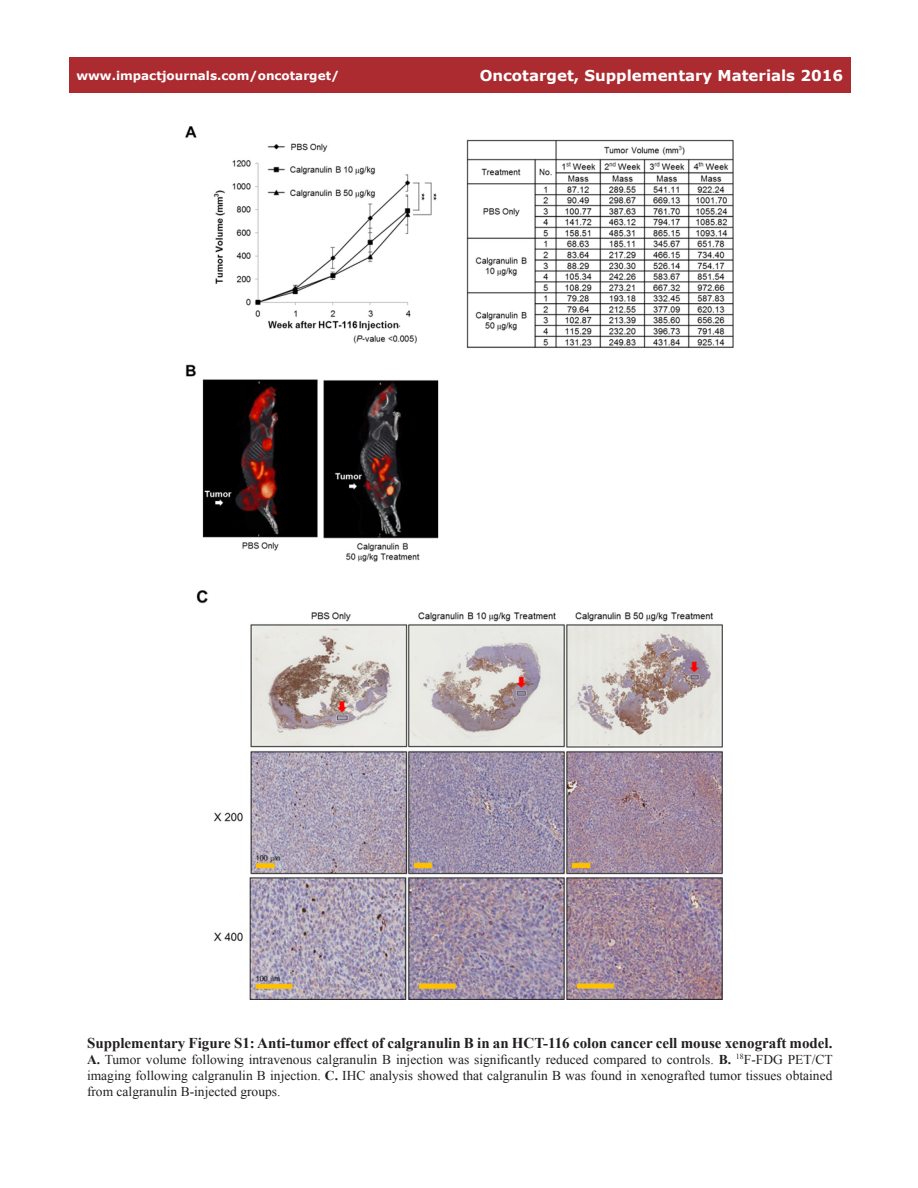
<style>
.page{position:relative;width:918px;height:1188px;background:#fff}
.page>*{position:absolute;margin:0;border:0;box-sizing:border-box;transform-origin:0 0}
.t1{font:700 15px "Times New Roman";color:#231f20}
.t2{font:700 15px "Verdana";color:#fff}
.t3{font:13.5px/16.2px "Times New Roman";color:#231f20;text-align:justify}
.t4{font:700 12px "Verdana";color:#fff}
.s1{font-weight:700}
</style>
<div class="page">
<div style="left:69px;top:57px;width:781px;height:36px;background:#ac2b31"></div>
<img style="left:186px;top:127px;width:548px;height:435px">
<img style="left:197px;top:591px;width:526px;height:408px">
<p class="t4" style="left:76px;top:67px;width:264px">www.impactjournals.com/oncotarget/</p>
<p class="t2" style="left:480px;top:65px;width:365px">Oncotarget, Supplementary Materials 2016</p>
<p class="t1" style="left:87px;top:1032px;width:747px">Supplementary Figure S1: Anti-tumor effect of calgranulin B in an HCT-116 colon cancer cell mouse xenograft model.</p>
<p class="t3" style="left:87px;top:1051px;width:747px"><span class="s1">A.</span> Tumor volume following intravenous calgranulin B injection was significantly reduced compared to controls. <span class="s1">B.</span> <sup>18</sup>F-FDG PET/CT imaging following calgranulin B injection. <span class="s1">C.</span> IHC analysis showed that calgranulin B was found in xenografted tumor tissues obtained from calgranulin B-injected groups.</p>
</div>
